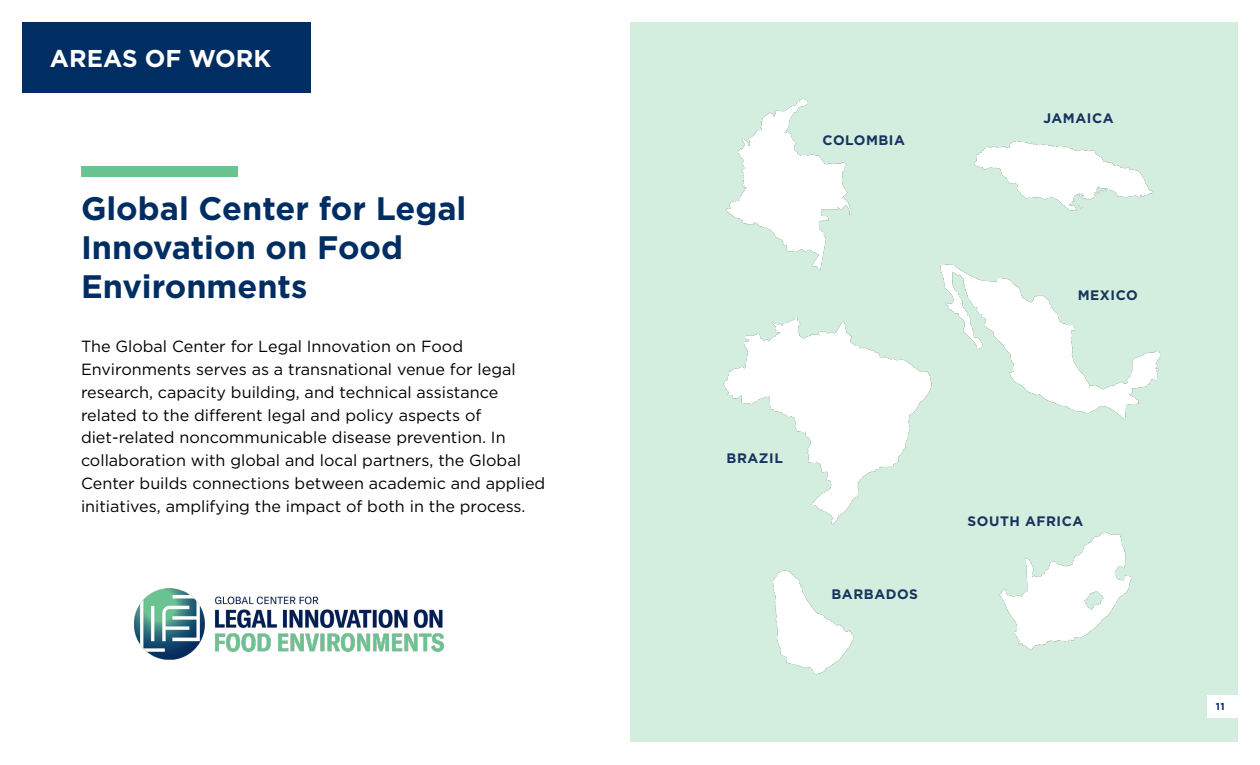
<style>
.page{position:relative;width:1260px;height:765px;background:#fff}
.page>*{position:absolute;margin:0;border:0;box-sizing:border-box;transform-origin:0 0}
.Header_1_Lowercase{font:700 32.5px/39px "Gotham";color:#002d62}
.Section_Header{font:700 24.38px "Gotham";color:#fff}
.Body{font:16.12px/22.9px "Gotham";color:#000}
.Header_3_-_Small_Caps{font:700 13.75px "Gotham";letter-spacing:.04em;color:#18335f}
.t1{font:700 10px "Gotham";color:#002d62}
</style>
<div class="page">
<div style="left:630px;top:22px;width:608px;height:720px;background:#d3edde"></div>
<div style="left:1208px;top:695px;width:31px;height:23px;background:#fff"></div>
<div style="left:22px;top:22px;width:289px;height:71px;background:#002d62"></div>
<div style="left:81px;top:166px;width:157px;height:11px;background:#6bc391"></div>
<img style="left:134px;top:588px;width:309px;height:72px">
<img style="left:726px;top:98px;width:126px;height:166px">
<img style="left:999px;top:532px;width:133px;height:118px">
<img style="left:974px;top:141px;width:179px;height:70px">
<img style="left:960px;top:270px;width:200px;height:150px">
<img style="left:773px;top:570px;width:81px;height:105px">
<img style="left:723px;top:264px;width:237px;height:261px">
<p class="Section_Header" style="left:50px;top:42px;width:223px">AREAS OF WORK</p>
<p class="Header_1_Lowercase" style="left:81px;top:189px;width:387px">Global Center for Legal<br>Innovation on Food<br>Environments</p>
<p class="Body" style="left:81px;top:334px;width:466px">The Global Center for Legal Innovation on Food Environments serves as a transnational venue for legal research, capacity building, and technical assistance related to the different legal and policy aspects of diet-related noncommunicable disease prevention. In collaboration with global and local partners, the Global Center builds connections between academic and applied initiatives, amplifying the impact of both in the process.</p>
<p class="Header_3_-_Small_Caps" style="left:823px;top:131px;width:84px">COLOMBIA</p>
<p class="Header_3_-_Small_Caps" style="left:1044px;top:110px;width:72px">JAMAICA</p>
<p class="Header_3_-_Small_Caps" style="left:1078px;top:286px;width:62px">MEXICO</p>
<p class="Header_3_-_Small_Caps" style="left:727px;top:449px;width:58px">BRAZIL</p>
<p class="Header_3_-_Small_Caps" style="left:832px;top:585px;width:88px">BARBADOS</p>
<p class="Header_3_-_Small_Caps" style="left:968px;top:512px;width:117px">SOUTH AFRICA</p>
<p class="t1" style="left:1216px;top:700px;width:10px">11</p>
</div>
